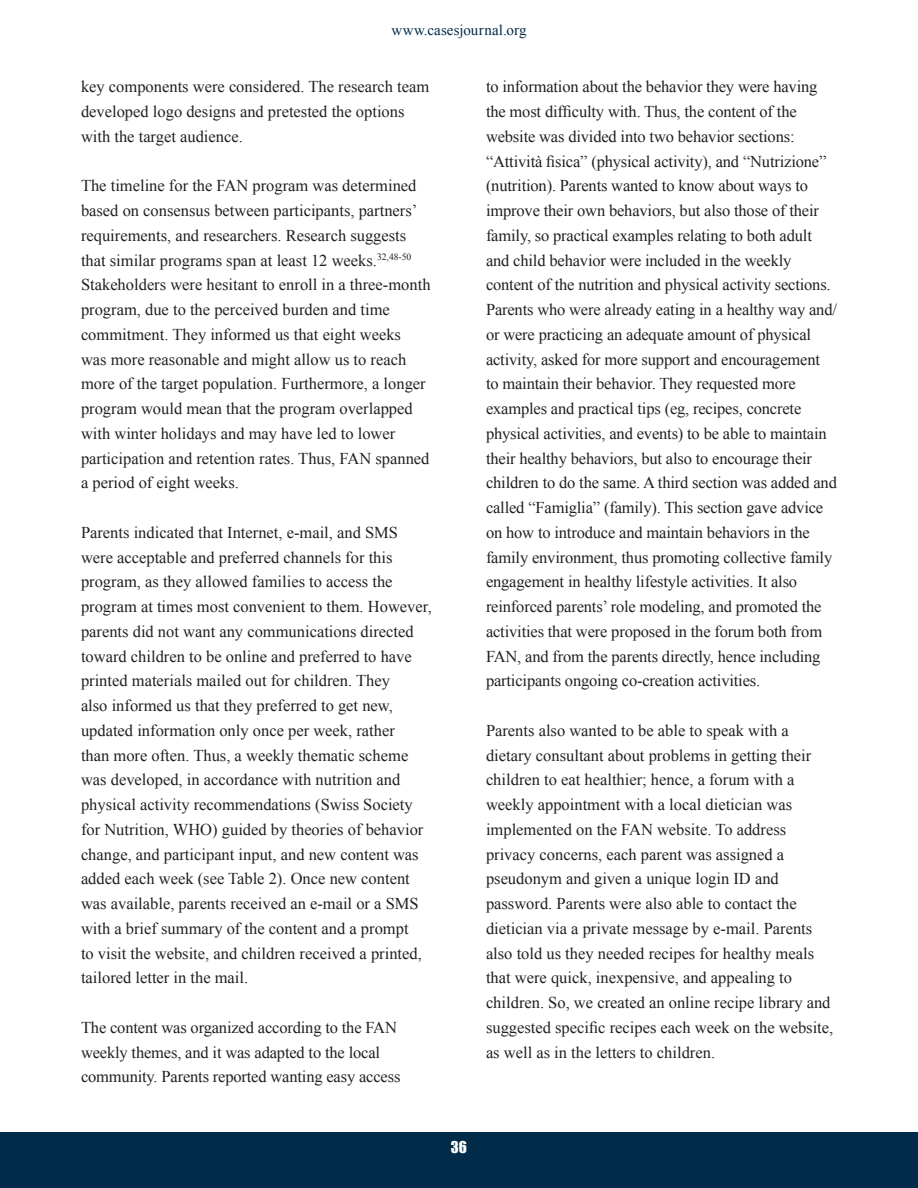
<style>
.page{position:relative;width:918px;height:1188px;background:#fff}
.page>*{position:absolute;margin:0;border:0;box-sizing:border-box;transform-origin:0 0}
.t1{font:16.5px/24.8px "Times New Roman";color:#231f20}
.Body_Text{font:15px "Times New Roman";letter-spacing:.005em;color:#002c49}
.Body_Text-2{font:15px "Impact";color:#fff}
</style>
<div class="page">
<div style="left:0;top:1133px;width:918px;height:55px;background:#002c49"></div>
<p class="Body_Text" style="left:391px;top:19px;width:137px">www.casesjournal.org</p>
<p class="t1" style="left:81px;top:74px;width:350px">key components were considered. The research team developed logo designs and pretested the options with the target audience.</p>
<p class="t1" style="left:81px;top:173px;width:351px">The timeline for the FAN program was determined based on consensus between participants, partners’ requirements, and researchers. Research suggests that similar programs span at least 12 weeks.<sup>32,48-50<br></sup>Stakeholders were hesitant to enroll in a three-month program, due to the perceived burden and time commitment. They informed us that eight weeks was more reasonable and might allow us to reach more of the target population. Furthermore, a longer program would mean that the program overlapped with winter holidays and may have led to lower participation and retention rates. Thus, FAN spanned a period of eight weeks.</p>
<p class="t1" style="left:81px;top:520px;width:352px">Parents indicated that Internet, e-mail, and SMS were acceptable and preferred channels for this program, as they allowed families to access the program at times most convenient to them. However, parents did not want any communications directed toward children to be online and preferred to have printed materials mailed out for children. They<br>also informed us that they preferred to get new, updated information only once per week, rather<br>than more often. Thus, a weekly thematic scheme was developed, in accordance with nutrition and physical activity recommendations (Swiss Society for Nutrition, WHO) guided by theories of behavior change, and participant input, and new content was added each week (see Table 2). Once new content was available, parents received an e-mail or a SMS with a brief summary of the content and a prompt<br>to visit the website, and children received a printed, tailored letter in the mail.</p>
<p class="t1" style="left:81px;top:1015px;width:321px">The content was organized according to the FAN weekly themes, and it was adapted to the local community. Parents reported wanting easy access</p>
<p class="t1" style="left:486px;top:74px;width:353px">to information about the behavior they were having the most difficulty with. Thus, the content of the website was divided into two behavior sections: “Attività fisica” (physical activity), and “Nutrizione” (nutrition). Parents wanted to know about ways to improve their own behaviors, but also those of their family, so practical examples relating to both adult and child behavior were included in the weekly content of the nutrition and physical activity sections.<br>Parents who were already eating in a healthy way and/ or were practicing an adequate amount of physical activity, asked for more support and encouragement<br>to maintain their behavior. They requested more examples and practical tips (eg, recipes, concrete physical activities, and events) to be able to maintain their healthy behaviors, but also to encourage their children to do the same. A third section was added and called “Famiglia” (family). This section gave advice on how to introduce and maintain behaviors in the family environment, thus promoting collective family engagement in healthy lifestyle activities. It also reinforced parents’ role modeling, and promoted the activities that were proposed in the forum both from FAN, and from the parents directly, hence including participants ongoing co-creation activities.</p>
<p class="t1" style="left:486px;top:718px;width:349px">Parents also wanted to be able to speak with a dietary consultant about problems in getting their children to eat healthier; hence, a forum with a weekly appointment with a local dietician was implemented on the FAN website. To address privacy concerns, each parent was assigned a pseudonym and given a unique login ID and password. Parents were also able to contact the dietician via a private message by e-mail. Parents also told us they needed recipes for healthy meals that were quick, inexpensive, and appealing to children. So, we created an online recipe library and suggested specific recipes each week on the website, as well as in the letters to children.</p>
<p class="Body_Text-2" style="left:451px;top:1136px;width:18px">36</p>
</div>
